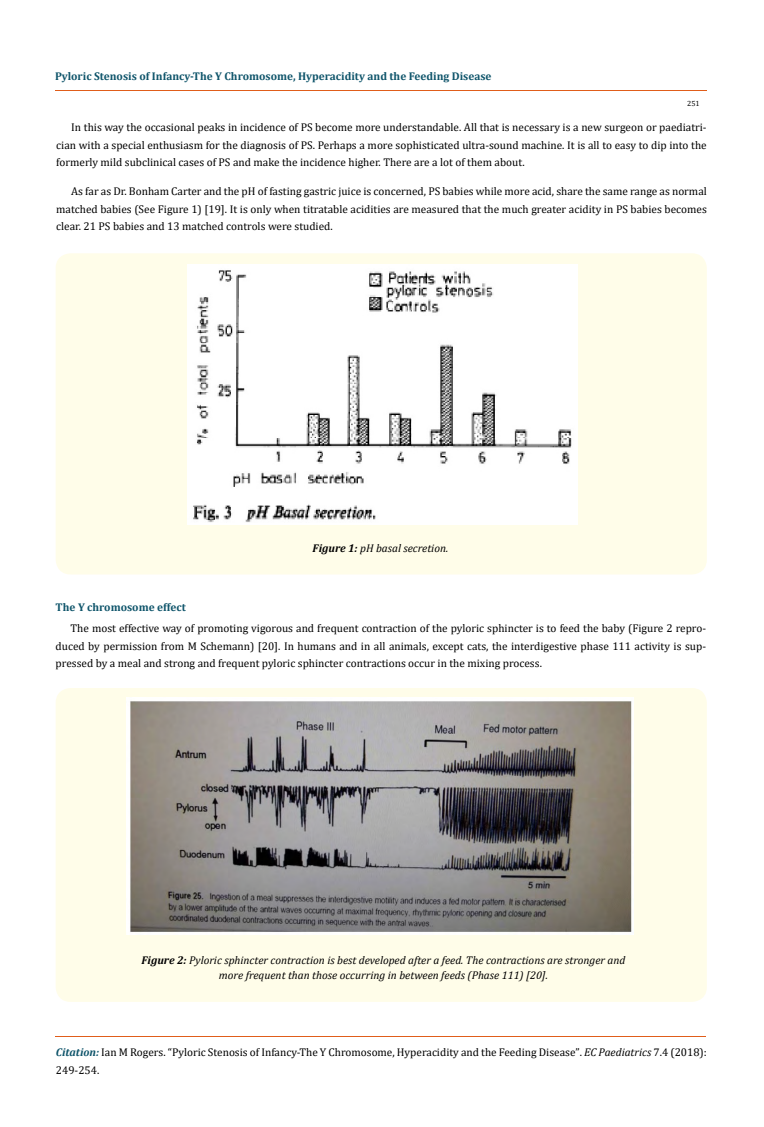
<style>
.page{position:relative;width:764px;height:1127px;background:#fff}
.page>*{position:absolute;margin:0;border:0;box-sizing:border-box;transform-origin:0 0}
.t1{font:11.25px/17.5px "Cambria";color:#000;text-align:justify}
.t2{font:italic 11.25px/15px "Cambria";color:#000;text-align:center}
.t3{font:700 11.25px "Cambria";color:#0e546a}
.t4{font:7.5px "Cambria";color:#000}
.s1{font-weight:700}
.s2{font-weight:700;font-style:italic;color:#0e546a}
.s3{font-size:11.12px}
.s4{font-style:italic}
</style>
<div class="page">
<hr style="left:55px;top:1035px;width:651px;height:1px;background:#e05d1a">
<div style="left:56px;top:253px;width:651px;height:321px;background:#fffde9;border-radius:15px"></div>
<img style="left:188px;top:264px;width:390px;height:260px">
<div style="left:56px;top:688px;width:651px;height:313px;background:#fffde9;border-radius:15px"></div>
<img style="left:126px;top:697px;width:508px;height:237px">
<p class="t3" style="left:55px;top:68px;width:438px">Pyloric Stenosis of Infancy-The Y Chromosome, Hyperacidity and the Feeding Disease</p>
<p class="t4" style="left:687px;top:99px;width:14px">251</p>
<p class="t1" style="left:56px;top:118px;width:652px;text-indent:15px">In this way the occasional peaks in incidence of PS become more understandable. All that is necessary is a new surgeon or paediatri&shy;cian with a special enthusiasm for the diagnosis of PS. Perhaps a more sophisticated ultra-sound machine. It is all to easy to dip into the formerly mild subclinical cases of PS and make the incidence higher. There are a lot of them about.</p>
<p class="t1" style="left:56px;top:182px;width:652px;text-indent:15px">As far as Dr. Bonham Carter and the pH of fasting gastric juice is concerned, PS babies while more acid, share the same range as normal matched babies (See Figure 1) [19]. It is only when titratable acidities are measured that the much greater acidity in PS babies becomes clear. 21 PS babies and 13 matched controls were studied.</p>
<p class="t2" style="left:313px;top:539px;width:137px"><span class="s1">Figure 1:</span> pH basal secretion.</p>
<p class="t3" style="left:56px;top:599px;width:132px">The Y chromosome effect</p>
<p class="t1" style="left:56px;top:619px;width:652px;text-indent:15px">The most effective way of promoting vigorous and frequent contraction of the pyloric sphincter is to feed the baby (Figure 2 repro&shy;duced by permission from M Schemann) [20]. In humans and in all animals, except cats, the interdigestive phase 111 activity is sup&shy;pressed by a meal and strong and frequent pyloric sphincter contractions occur in the mixing process.</p>
<p class="t2" style="left:142px;top:951px;width:485px"><span class="s1">Figure 2:</span> Pyloric sphincter contraction is best developed after a feed. The contractions are stronger and more frequent than those occurring in between feeds (Phase 111) [20].</p>
<p class="t1" style="left:56px;top:1043px;width:652px"><span class="s2">Citation:</span> Ian M Rogers. “Pyloric Stenosis of Infancy-The Y Chromosome, Hyperacidity and the Feeding Disease”<span class="s3">.</span> <span class="s4">EC Paediatrics</span> <span class="s3">7</span>.4 (2018):<br>249-254.</p>
</div>
